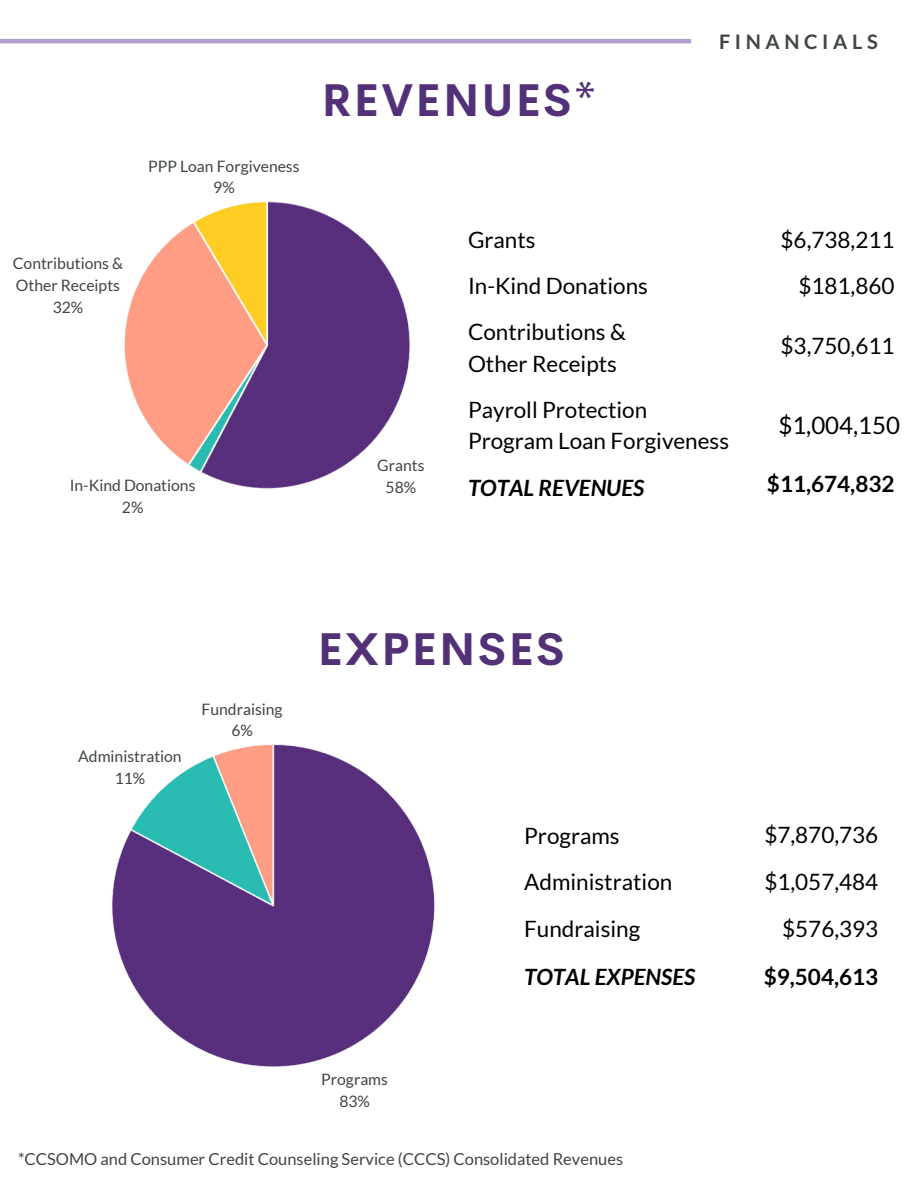
<style>
.page{position:relative;width:918px;height:1188px;background:#fff}
.page>*{position:absolute;margin:0;border:0;box-sizing:border-box;transform-origin:0 0}
.t1{font:700 45px "Cerebri Sans";letter-spacing:.05em;color:#523178}
.t2{font:24px "Lato";color:#000}
.t3{font:22.5px/31.5px "Lato";color:#000}
.t4{font:italic 700 22.5px "Lato";color:#000}
.t5{font:700 22.5px "Lato";color:#000}
.t6{font:700 20.1px "Lato";letter-spacing:.23em;color:#3f4444}
.t7{font:16.5px "Lato";color:#3f4444}
.t8{font:15.75px/21.6px "Lato";color:#3f4444}
</style>
<div class="page">
<img style="left:112px;top:744px;width:323px;height:323px">
<hr style="left:0;top:39px;width:691px;height:4px;background:#b29fcf">
<img style="left:124px;top:201px;width:286px;height:288px">
<p class="t8" style="left:13px;top:252px;width:112px">Contributions &amp;<br>Other Receipts</p>
<p class="t8" style="left:53px;top:296px;width:32px">32%</p>
<p class="t8" style="left:148px;top:155px;width:153px">PPP Loan Forgiveness</p>
<p class="t8" style="left:213px;top:177px;width:23px">9%</p>
<p class="t8" style="left:70px;top:474px;width:127px">In-Kind Donations</p>
<p class="t8" style="left:122px;top:496px;width:23px">2%</p>
<p class="t1" style="left:322px;top:71px;width:276px">REVENUES*</p>
<p class="t6" style="left:719px;top:29px;width:160px">FINANCIALS</p>
<p class="t8" style="left:377px;top:454px;width:49px">Grants</p>
<p class="t8" style="left:386px;top:476px;width:32px">58%</p>
<p class="t3" style="left:468px;top:223px;width:69px">Grants</p>
<p class="t3" style="left:468px;top:270px;width:182px">In-Kind Donations</p>
<p class="t3" style="left:468px;top:316px;width:159px">Contributions &amp;<br>Other Receipts</p>
<p class="t3" style="left:468px;top:393px;width:263px">Payroll Protection<br>Program Loan Forgiveness</p>
<p class="t3" style="left:781px;top:223px;width:115px">$6,738,211</p>
<p class="t3" style="left:798px;top:270px;width:98px">$181,860</p>
<p class="t3" style="left:781px;top:329px;width:115px">$3,750,611</p>
<p class="t2" style="left:778px;top:411px;width:123px">$1,004,150</p>
<p class="t4" style="left:468px;top:473px;width:178px">TOTAL REVENUES</p>
<p class="t5" style="left:767px;top:469px;width:129px">$11,674,832</p>
<p class="t8" style="left:78px;top:745px;width:105px">Administration</p>
<p class="t8" style="left:115px;top:767px;width:32px">11%</p>
<p class="t8" style="left:202px;top:698px;width:83px">Fundraising</p>
<p class="t8" style="left:231px;top:719px;width:23px">6%</p>
<p class="t1" style="left:318px;top:620px;width:248px">EXPENSES</p>
<p class="t3" style="left:524px;top:819px;width:97px">Programs</p>
<p class="t3" style="left:524px;top:866px;width:150px">Administration</p>
<p class="t3" style="left:764px;top:818px;width:115px">$7,870,736</p>
<p class="t3" style="left:764px;top:866px;width:115px">$1,057,484</p>
<p class="t3" style="left:524px;top:913px;width:118px">Fundraising</p>
<p class="t3" style="left:782px;top:913px;width:98px">$576,393</p>
<p class="t8" style="left:321px;top:1068px;width:68px">Programs</p>
<p class="t8" style="left:339px;top:1090px;width:32px">83%</p>
<p class="t4" style="left:524px;top:962px;width:173px">TOTAL EXPENSES</p>
<p class="t5" style="left:764px;top:962px;width:116px">$9,504,613</p>
<p class="t7" style="left:18px;top:1149px;width:607px">*CCSOMO and Consumer Credit Counseling Service (CCCS) Consolidated Revenues</p>
</div>
